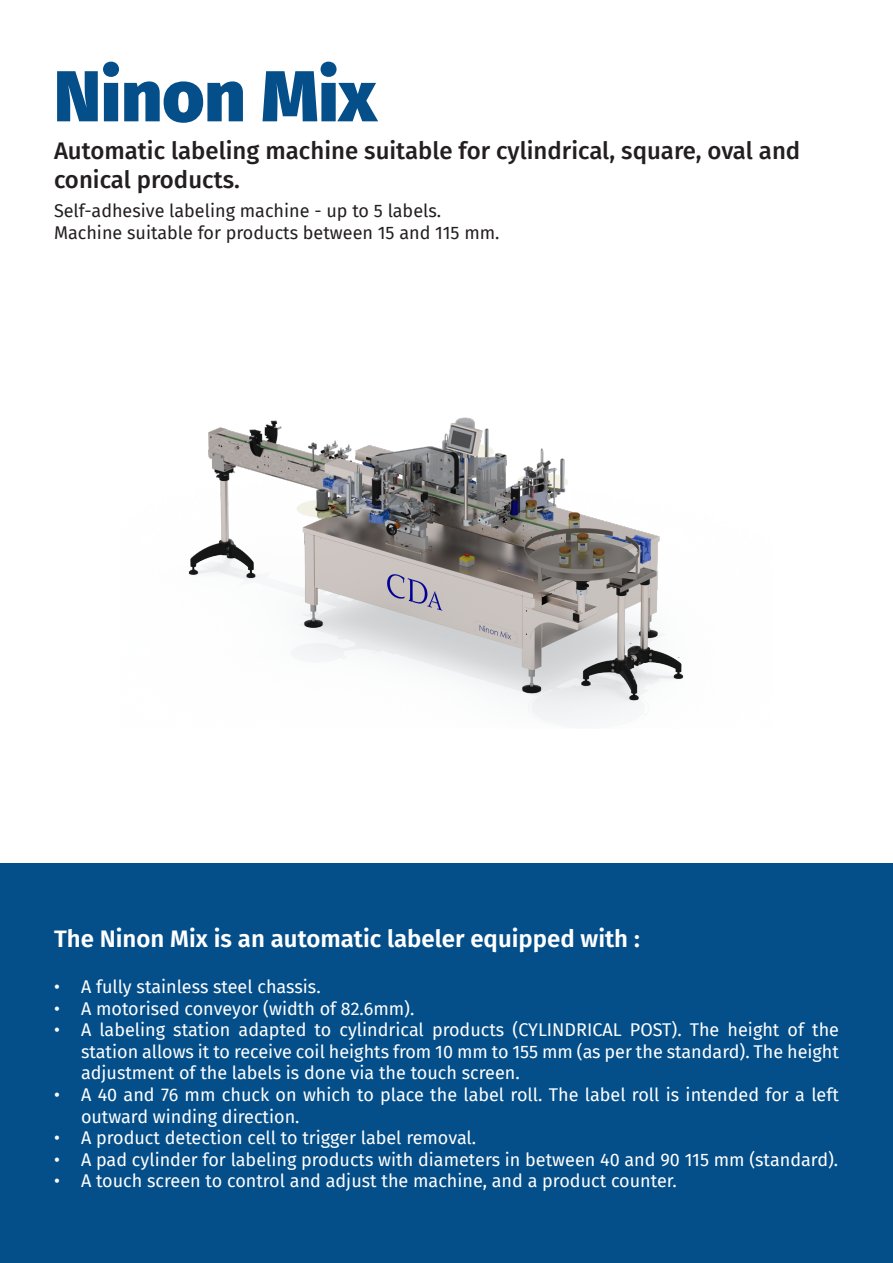
<style>
.page{position:relative;width:893px;height:1263px;background:#fff}
.page>*{position:absolute;margin:0;border:0;box-sizing:border-box;transform-origin:0 0}
.zone_de_texte{font:900 72px "Fira Sans";color:#044f8a}
.t1{font:500 24px/28.8px "Fira Sans";color:#231f20}
.t2{font:600 24px "Fira Sans";color:#fff}
.t3{font:18px/21.6px "Fira Sans";color:#fff;text-align:justify}
.t4{font:18px "Fira Sans";color:#231f20}
</style>
<div class="page">
<div style="left:0;top:863px;width:893px;height:400px;background:#044f8a"></div>
<img style="left:188px;top:417px;width:496px;height:306px">
<p class="zone_de_texte" style="left:54px;top:32px;width:324px">Ninon Mix</p>
<p class="t1" style="left:54px;top:135px;width:748px">Automatic labeling machine suitable for cylindrical, square, oval and conical products.</p>
<p class="t4" style="left:54px;top:197px;width:389px">Self-adhesive labeling machine - up to 5 labels.</p>
<p class="t4" style="left:54px;top:219px;width:447px">Machine suitable for products between 15 and 115 mm.</p>
<p class="t2" style="left:54px;top:919px;width:587px">The Ninon Mix is an automatic labeler equipped with :</p>
<p class="t3" style="left:54px;top:975px;width:268px">• A fully stainless steel chassis.</p>
<p class="t3" style="left:54px;top:997px;width:362px">• A motorised conveyor (width of 82.6mm).</p>
<p class="t3" style="left:81px;top:1018px;width:759px;text-indent:-27px">• A labeling station adapted to cylindrical products (CYLINDRICAL POST). The height of the station allows it to receive coil heights from 10 mm to 155 mm (as per the standard). The height adjustment of the labels is done via the touch screen.</p>
<p class="t3" style="left:81px;top:1083px;width:759px;text-indent:-27px">• A 40 and 76 mm chuck on which to place the label roll. The label roll is intended for a left outward winding direction.</p>
<p class="t3" style="left:54px;top:1126px;width:424px">• A product detection cell to trigger label removal.</p>
<p class="t3" style="left:54px;top:1148px;width:786px">• A pad cylinder for labeling products with diameters in between 40 and 90 115 mm (standard).</p>
<p class="t3" style="left:54px;top:1170px;width:624px">• A touch screen to control and adjust the machine, and a product counter.</p>
</div>
